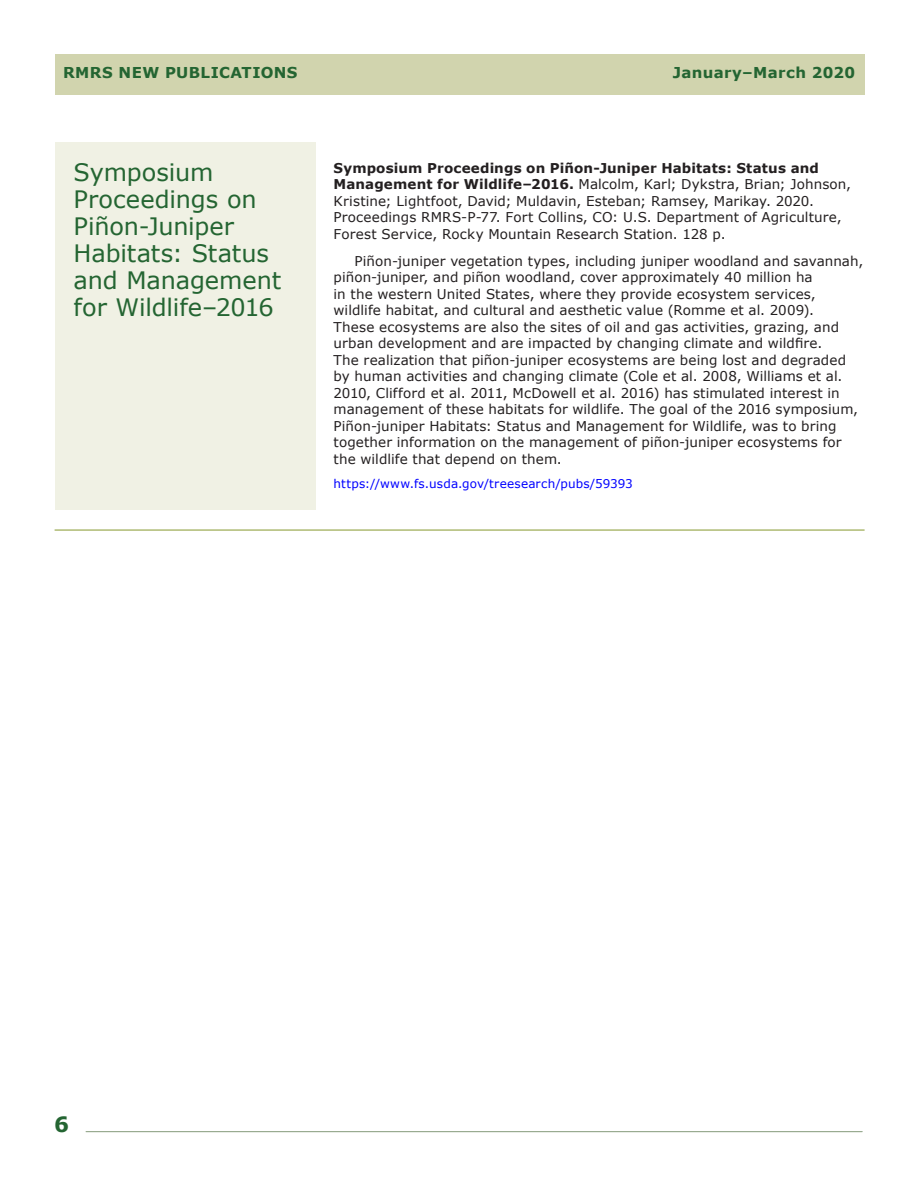
<style>
.page{position:relative;width:918px;height:1188px;background:#fff}
.page>*{position:absolute;margin:0;border:0;box-sizing:border-box;transform-origin:0 0}
.Order_Title{font:24px/27px "Verdana";letter-spacing:-.005em;color:#246532}
.t1{font:700 21px "Verdana";color:#246532}
.t2{font:700 15px "Verdana";letter-spacing:.025em;color:#246532}
.Publication_bottom{font:13.5px/16.5px "Verdana";letter-spacing:.005em;color:#231f20}
.Publication_Top{font:13.5px/16.5px "Verdana";letter-spacing:.01em;color:#231f20}
.Publication_bottom-2{font:12px "Verdana";letter-spacing:.015em;color:#00f}
.s1{font-weight:700}
</style>
<div class="page">
<hr style="left:86px;top:1131px;width:776px;height:1px;background:#92a589">
<div style="left:55px;top:54px;width:810px;height:40px;background:#d1d4ae"></div>
<hr style="left:55px;top:529px;width:810px;height:2px;background:#93a445">
<div style="left:55px;top:142px;width:261px;height:368px;background:#f0f1e4"></div>
<p class="t2" style="left:63px;top:63px;width:236px">RMRS NEW PUBLICATIONS</p>
<p class="t2" style="left:673px;top:63px;width:184px">January–March 2020</p>
<p class="Order_Title" style="left:74px;top:159px;width:209px">Symposium<br>Proceedings on<br>Piñon-Juniper<br>Habitats: Status and Management for Wildlife–2016</p>
<p class="Publication_Top" style="left:334px;top:160px;width:519px"><span class="s1">Symposium Proceedings on Piñon-Juniper Habitats: Status and Management for Wildlife–2016.</span> Malcolm, Karl; Dykstra, Brian; Johnson, Kristine; Lightfoot, David; Muldavin, Esteban; Ramsey, Marikay. 2020.<br>Proceedings RMRS-P-77. Fort Collins, CO: U.S. Department of Agriculture, Forest Service, Rocky Mountain Research Station. 128 p.</p>
<p class="Publication_bottom" style="left:334px;top:253px;width:531px;text-indent:21px">Piñon-juniper vegetation types, including juniper woodland and savannah, piñon-juniper, and piñon woodland, cover approximately 40 million ha<br>in the western United States, where they provide ecosystem services, wildlife habitat, and cultural and aesthetic value (Romme et al. 2009).<br>These ecosystems are also the sites of oil and gas activities, grazing, and urban development and are impacted by changing climate and wildfire.<br>The realization that piñon-juniper ecosystems are being lost and degraded by human activities and changing climate (Cole et al. 2008, Williams et al.<br>2010, Clifford et al. 2011, McDowell et al. 2016) has stimulated interest in management of these habitats for wildlife. The goal of the 2016 symposium, Piñon-juniper Habitats: Status and Management for Wildlife, was to bring together information on the management of piñon-juniper ecosystems for the wildlife that depend on them.</p>
<p class="Publication_bottom-2" style="left:334px;top:476px;width:301px">https://www.fs.usda.gov/treesearch/pubs/59393</p>
<h2 class="t1" style="left:54px;top:1111px;width:16px">6</h2>
</div>
